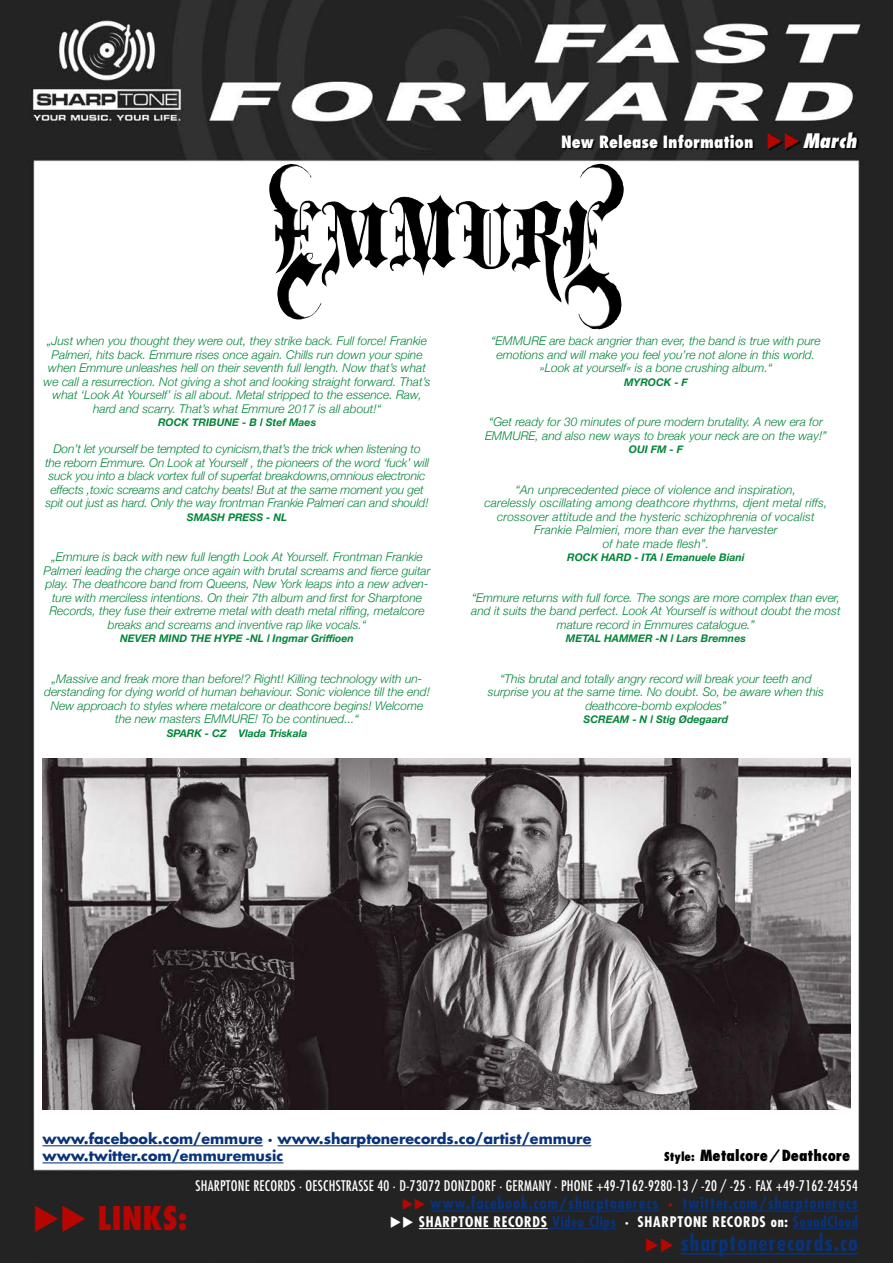
<style>
.page{position:relative;width:893px;height:1263px;background:#fff}
.page>*{position:absolute;margin:0;border:0;box-sizing:border-box;transform-origin:0 0}
.t1{font:800 condensed 31.8px "Futura";color:#b70502}
.t2{font:700 condensed 22.5px "Futura";letter-spacing:.04em;color:#093379}
.t3{font:700 condensed 16.5px "Futura";letter-spacing:.04em;color:#093379}
.t4{font:800 condensed 16.5px "Futura";color:#fff}
.t5{font:800 condensed 15px "Futura";color:#000}
.t6{font:condensed 14.25px "Futura";letter-spacing:.02em;color:#fff}
.t7{font:700 14.25px/17.1px "Futura";color:#093379}
.t8{font:700 condensed 14.25px "Futura";letter-spacing:.05em;color:#fff}
.t9{font:italic 300 12px/13.5px "Helvetica Neue";color:#008637;text-align:center}
.t10{font:italic 700 10.5px "Helvetica Neue";color:#008637}
.s1{color:#b70502}
.s2{font-style:italic;font-size:19.5px}
.s3{font-size:12px}
.s4{color:#093379}
</style>
<div class="page">
<img style="left:0;top:0;width:893px;height:1263px">
<hr style="left:430px;top:1210px;width:229px;height:1px;background:#093379">
<hr style="left:683px;top:1210px;width:175px;height:1px;background:#093379">
<hr style="left:419px;top:1228px;width:129px;height:1px;background:#fff">
<hr style="left:548px;top:1228px;width:69px;height:1px;background:#093379">
<hr style="left:793px;top:1228px;width:65px;height:1px;background:#093379">
<hr style="left:680px;top:1253px;width:178px;height:2px;background:#093379">
<div style="left:563px;top:133px;width:295px;height:18px;background:#000;opacity:.81"></div>
<img style="left:580px;top:164px;width:31px;height:32px">
<img style="left:43px;top:758px;width:807px;height:352px">
<hr style="left:43px;top:1145px;width:220px;height:1px;background:#093379">
<hr style="left:278px;top:1145px;width:313px;height:1px;background:#093379">
<hr style="left:43px;top:1162px;width:240px;height:1px;background:#093379">
<svg style="left:260px;top:418px;width:3px;height:8px"></svg>
<svg style="left:267px;top:634px;width:3px;height:8px"></svg>
<svg style="left:660px;top:553px;width:3px;height:8px"></svg>
<svg style="left:671px;top:634px;width:3px;height:8px"></svg>
<svg style="left:650px;top:715px;width:3px;height:8px"></svg>
<h3 class="t4" style="left:561px;top:131px;width:297px">New Release Information <span class="s1">◆◆</span><span class="s2">March</span></h3>
<p class="t9" style="left:44px;top:333px;width:388px">„Just when you thought they were out, they strike back. Full force! Frankie Palmeri, hits back. Emmure rises once again. Chills run down your spine when Emmure unleashes hell on their seventh full length. Now that’s what we call a resurrection. Not giving a shot and looking straight forward. That’s what ‘Look At Yourself’ is all about. Metal stripped to the essence. Raw, hard and scarry. That’s what Emmure 2017 is all about!“</p>
<p class="t10" style="left:158px;top:414px;width:160px">ROCK TRIBUNE - B Stef Maes</p>
<p class="t9" style="left:45px;top:441px;width:385px">Don’t let yourself be tempted to cynicism,that’s the trick when listening to the reborn Emmure. On Look at Yourself , the pioneers of the word ‘fuck’ will suck you into a black vortex full of superfat breakdowns,omnious electronic effects ,toxic screams and catchy beats! But at the same moment you get spit out just as hard. Only the way frontman Frankie Palmeri can and should!</p>
<p class="t10" style="left:187px;top:509px;width:102px">SMASH PRESS - NL</p>
<p class="t9" style="left:44px;top:549px;width:389px">„Emmure is back with new full length Look At Yourself. Frontman Frankie Palmeri leading the charge once again with brutal screams and fierce guitar play. The deathcore band from Queens, New York leaps into a new adven&shy;ture with merciless intentions. On their 7th album and first for Sharptone Records, they fuse their extreme metal with death metal riffing, metalcore breaks and screams and inventive rap like vocals.“</p>
<p class="t10" style="left:120px;top:630px;width:235px">NEVER MIND THE HYPE -NL Ingmar Griffioen</p>
<p class="t9" style="left:44px;top:671px;width:387px">„Massive and freak more than before!? Right! Killing technology with un&shy;derstanding for dying world of human behaviour. Sonic violence till the end!<br>New approach to styles where metalcore or deathcore begins! Welcome the new masters EMMURE! To be continued...“</p>
<p class="t10" style="left:167px;top:725px;width:142px">SPARK - CZ Vlada Triskala</p>
<p class="t9" style="left:491px;top:333px;width:331px">“EMMURE are back angrier than ever, the band is true with pure emotions and will make you feel you’re not alone in this world. »Look at yourself« is a bone crushing album.“</p>
<p class="t10" style="left:624px;top:374px;width:65px">MYROCK - F</p>
<p class="t9" style="left:485px;top:414px;width:343px">“Get ready for 30 minutes of pure modern brutality. A new era for<br>EMMURE, and also new ways to break your neck are on the way!”</p>
<p class="t10" style="left:629px;top:441px;width:56px">OUI FM - F</p>
<p class="t9" style="left:484px;top:482px;width:344px">“An unprecedented piece of violence and inspiration,<br>carelessly oscillating among deathcore rhythms, djent metal riffs, crossover attitude and the hysteric schizophrenia of vocalist Frankie Palmieri, more than ever the harvester<br>of hate made flesh”.</p>
<p class="t10" style="left:567px;top:549px;width:179px">ROCK HARD - ITA Emanuele Biani</p>
<p class="t9" style="left:471px;top:590px;width:371px">“Emmure returns with full force. The songs are more complex than ever, and it suits the band perfect. Look At Yourself is without doubt the most mature record in Emmures catalogue.”</p>
<p class="t10" style="left:566px;top:630px;width:181px">METAL HAMMER -N Lars Bremnes</p>
<p class="t9" style="left:488px;top:671px;width:337px">“This brutal and totally angry record will break your teeth and surprise you at the same time. No doubt. So, be aware when this deathcore-bomb explodes”</p>
<p class="t10" style="left:584px;top:711px;width:146px">SCREAM - N Stig Ødegaard</p>
<p class="t7" style="left:43px;top:1129px;width:550px">www.facebook.com/emmure · www.sharptonerecords.co/artist/emmure www.twitter.com/emmuremusic</p>
<p class="t5" style="left:664px;top:1146px;width:188px"><span class="s3">Style:</span> Metalcore/Deathcore</p>
<h1 class="t1" style="left:32px;top:1197px;width:156px">◆◆ LINKS:</h1>
<p class="t6" style="left:195px;top:1176px;width:664px">SHARPTONE RECORDS · OESCHSTRASSE 40 · D-73072 DONZDORF · GERMANY · PHONE +49-7162-9280-13 / -20 / -25 · FAX +49-7162-24554</p>
<h3 class="t3" style="left:402px;top:1192px;width:458px"><span class="s1">◆◆</span> www.facebook.com/sharptonerecs <span class="s1">·</span> twitter.com/sharptonerecs</h3>
<p class="t8" style="left:390px;top:1212px;width:470px">◆◆ SHARPTONE RECORDS <span class="s4">Video Clips</span> · SHARPTONE RECORDS on: <span class="s4">SoundCloud</span></p>
<h2 class="t2" style="left:645px;top:1228px;width:214px"><span class="s1">◆◆</span> sharptonerecords.co</h2>
</div>
